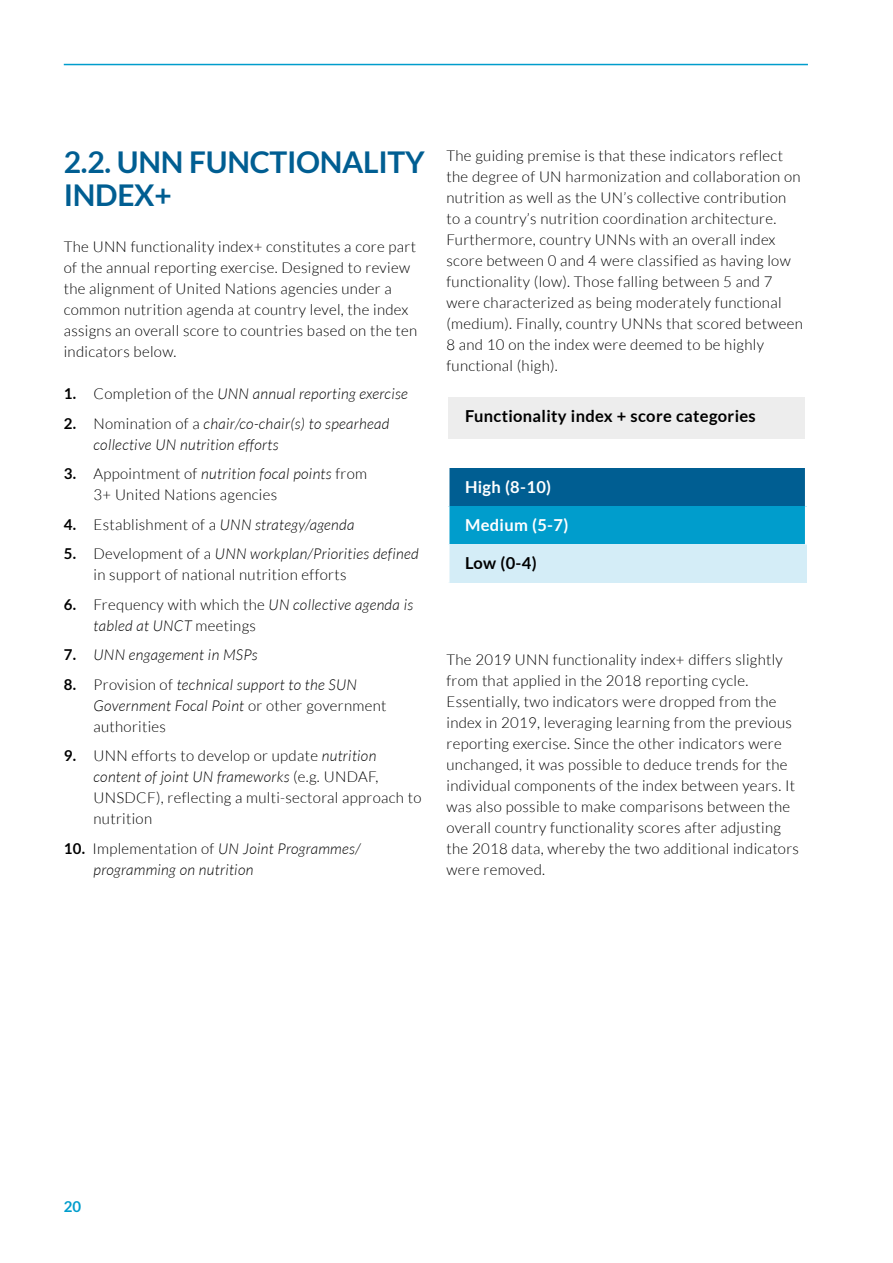
<style>
.page{position:relative;width:893px;height:1263px;background:#fff}
.page>*{position:absolute;margin:0;border:0;box-sizing:border-box;transform-origin:0 0}
.t1{font:700 30px/33px "Lato";letter-spacing:-.01em;color:#005e92}
.t2{font:700 16.5px "Lato";letter-spacing:.02em;color:#000}
.t3{font:700 16.5px "Lato";letter-spacing:.02em;color:#fff}
.t4{font:300 15px/21px "Lato";letter-spacing:.02em;color:#000}
.t5{font:italic 300 15px/21px "Lato";letter-spacing:.02em;color:#000}
.t6{font:700 15px "Lato";color:#009dcc}
.s1{font-weight:700;font-style:normal}
.s2{font-style:normal}
.s3{font-weight:700}
.s4{font-style:italic}
</style>
<div class="page">
<hr style="left:64px;top:64px;width:744px;height:1px;background:#009dcc">
<div style="left:448px;top:397px;width:358px;height:42px;background:#ededed"></div>
<div style="left:448px;top:468px;width:358px;height:38px;background:#005e92"></div>
<div style="left:448px;top:506px;width:358px;height:38px;background:#009dcc"></div>
<div style="left:448px;top:544px;width:358px;height:39px;background:#d4edf7"></div>
<hr style="left:805px;top:397px;width:3px;height:42px;background:#fff">
<hr style="left:446px;top:468px;width:3px;height:38px;background:#fff">
<hr style="left:805px;top:468px;width:3px;height:38px;background:#fff">
<hr style="left:446px;top:506px;width:3px;height:38px;background:#fff">
<hr style="left:805px;top:506px;width:3px;height:38px;background:#fff">
<hr style="left:446px;top:544px;width:3px;height:39px;background:#fff">
<h1 class="t1" style="left:64px;top:145px;width:362px">2.2. UNN FUNCTIONALITY<br>INDEX+</h1>
<p class="t4" style="left:64px;top:236px;width:355px">The UNN functionality index+ constitutes a core part of the annual reporting exercise. Designed to review the alignment of United Nations agencies under a common nutrition agenda at country level, the index assigns an overall score to countries based on the ten indicators below.</p>
<p class="t5" style="left:64px;top:384px;width:346px"><span class="s1">1.</span> <span class="s2">Completion of the</span> UNN annual reporting exercise</p>
<p class="t5" style="left:94px;top:413px;width:297px;text-indent:-30px"><span class="s1">2.</span> <span class="s2">Nomination of a</span> chair/co-chair(s) to spearhead collective UN nutrition efforts</p>
<p class="t4" style="left:94px;top:463px;width:275px;text-indent:-30px"><span class="s3">3.</span> Appointment of <span class="s4">nutrition focal points</span> from<br>3+ United Nations agencies</p>
<p class="t5" style="left:64px;top:514px;width:292px"><span class="s1">4.</span> <span class="s2">Establishment of a</span> UNN strategy/agenda</p>
<p class="t4" style="left:94px;top:543px;width:327px;text-indent:-30px"><span class="s3">5.</span> Development of a <span class="s4">UNN workplan/Priorities defined </span>in support of national nutrition efforts</p>
<p class="t5" style="left:94px;top:594px;width:321px;text-indent:-30px"><span class="s1">6.</span> <span class="s2">Frequency with which the</span> UN collective agenda is tabled at UNCT <span class="s2">meetings</span></p>
<p class="t5" style="left:64px;top:645px;width:195px"><span class="s1">7.</span> UNN engagement in MSPs</p>
<p class="t5" style="left:94px;top:674px;width:294px;text-indent:-30px"><span class="s1">8.</span> <span class="s2">Provision of</span> technical support to the SUN<br>Government Focal Point <span class="s2">or other government authorities</span></p>
<p class="t4" style="left:94px;top:745px;width:329px;text-indent:-30px"><span class="s3">9.</span> UNN efforts to develop or update <span class="s4">nutrition content of joint UN frameworks</span> (e.g. UNDAF, UNSDCF), reflecting a multi-sectoral approach to nutrition</p>
<p class="t5" style="left:94px;top:838px;width:268px;text-indent:-30px"><span class="s1">10.</span> <span class="s2">Implementation of</span> UN Joint Programmes/ programming on nutrition</p>
<p class="t4" style="left:446px;top:145px;width:358px">The guiding premise is that these indicators reflect the degree of UN harmonization and collaboration on nutrition as well as the UN’s collective contribution to a country’s nutrition coordination architecture.<br>Furthermore, country UNNs with an overall index score between 0 and 4 were classified as having low functionality (low). Those falling between 5 and 7 were characterized as being moderately functional (medium). Finally, country UNNs that scored between 8 and 10 on the index were deemed to be highly functional (high).</p>
<p class="t2" style="left:465px;top:406px;width:292px">Functionality index + score categories</p>
<p class="t3" style="left:465px;top:477px;width:88px">High (8-10)</p>
<p class="t3" style="left:465px;top:516px;width:105px">Medium (5-7)</p>
<p class="t2" style="left:465px;top:554px;width:73px">Low (0-4)</p>
<p class="t4" style="left:446px;top:649px;width:354px">The 2019 UNN functionality index+ differs slightly from that applied in the 2018 reporting cycle.<br>Essentially, two indicators were dropped from the index in 2019, leveraging learning from the previous reporting exercise. Since the other indicators were unchanged, it was possible to deduce trends for the individual components of the index between years. It was also possible to make comparisons between the overall country functionality scores after adjusting the 2018 data, whereby the two additional indicators were removed.</p>
<p class="t6" style="left:64px;top:1198px;width:19px">20</p>
</div>
